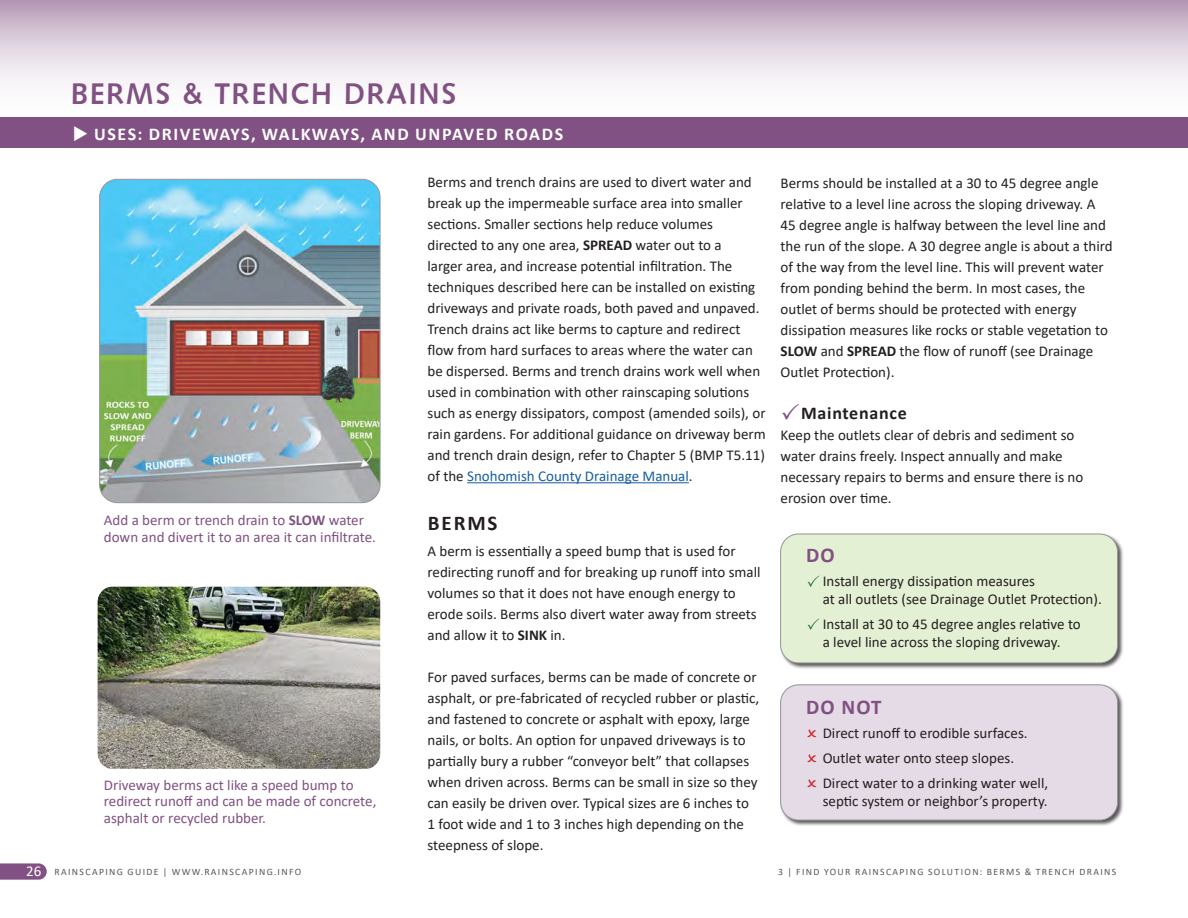
<style>
.page{position:relative;width:1188px;height:918px;background:#fff}
.page>*{position:absolute;margin:0;border:0;box-sizing:border-box;transform-origin:0 0}
.SC-Solution_Header_Purple{font:30px "Humanist 531 BT Bold A";letter-spacing:.05em;color:#805182}
.SC-Do_Don_t_Head{font:700 21px "Calibri";letter-spacing:.05em;color:#805182}
.SC-SHead_1_Black_Bold_Caps{font:700 21px "Calibri";letter-spacing:.09em;color:#231f20}
.SC-Uses{font:700 18px "Calibri";letter-spacing:.09em;color:#fff}
.SC-SHead_Maint_Black_Bold_UL{font:700 18px "Calibri";letter-spacing:.04em;color:#231f20}
.SC-Body__10pt__14pt_lead{font:15px/21px "Calibri";color:#231f20}
.SC-Do_Don_t_Bullet{font:15px/18px "Calibri";color:#231f20}
.SC-caption_Purple_10_pt{font:15px/16.5px "Calibri";color:#805182}
.SC-Body__10pt__14pt_lead-2{font:15px "Calibri";color:#175d9e}
.t1{font:9.75px "Calibri";letter-spacing:.14em;color:#57585a}
.s1{font-weight:700}
.s2{font-size:15px;color:#fff}
.s3{color:#231f20}
</style>
<div class="page">
<div style="left:0;top:0;width:1188px;height:120px;background:linear-gradient(to bottom,#bea6bf,#fff)"></div>
<hr style="left:1187px;top:0;width:1px;height:120px;background:#805182">
<svg style="left:0;top:863px;width:47px;height:17px"></svg>
<img style="left:98px;top:587px;width:282px;height:182px">
<img style="left:100px;top:179px;width:280px;height:324px">
<div style="left:99px;top:179px;width:281px;height:324px;border:1px solid #939598;border-radius:18px"></div>
<div style="left:0;top:118px;width:1188px;height:30px;background:#805182"></div>
<hr style="left:467px;top:482px;width:222px;height:1px;background:#175d9e">
<div style="left:780px;top:533px;width:344px;height:136px;background:#231f20;opacity:.75"></div>
<div style="left:781px;top:534px;width:337px;height:129px;background:#e4f0d3;border-radius:18px"></div>
<div style="left:780px;top:534px;width:338px;height:129px;border:1px solid #939598;border-radius:18px"></div>
<div style="left:780px;top:684px;width:344px;height:142px;background:#231f20;opacity:.75"></div>
<div style="left:781px;top:685px;width:337px;height:135px;background:#e4dbe6;border-radius:18px"></div>
<div style="left:780px;top:685px;width:338px;height:135px;border:1px solid #939598;border-radius:18px"></div>
<p class="SC-Solution_Header_Purple" style="left:71px;top:75px;width:387px">BERMS &amp; TRENCH DRAINS</p>
<p class="SC-Uses" style="left:73px;top:121px;width:492px">◆ USES: DRIVEWAYS, WALKWAYS, AND UNPAVED ROADS</p>
<p class="SC-caption_Purple_10_pt" style="left:104px;top:512px;width:274px">Add a berm or trench drain to <span class="s1">SLOW</span> water down and divert it to an area it can infiltrate.</p>
<p class="SC-caption_Purple_10_pt" style="left:104px;top:776px;width:274px">Driveway berms act like a speed bump to redirect runoff and can be made of concrete, asphalt or recycled rubber.</p>
<p class="t1" style="left:26px;top:865px;width:277px"><span class="s2">26</span> RAINSCAPING GUIDE | WWW.RAINSCAPING.INFO</p>
<p class="SC-Body__10pt__14pt_lead" style="left:428px;top:171px;width:326px">Berms and trench drains are used to divert water and break up the impermeable surface area into smaller</p>
<p class="SC-Body__10pt__14pt_lead" style="left:428px;top:213px;width:287px">sections. Smaller sections help reduce volumes</p>
<p class="SC-Body__10pt__14pt_lead" style="left:428px;top:234px;width:296px">directed to any one area, <span class="s1">SPREAD</span> water out to a</p>
<p class="SC-Body__10pt__14pt_lead" style="left:428px;top:255px;width:340px">larger area, and increase potential infiltration. The techniques described here can be installed on existing driveways and private roads, both paved and unpaved.<br>Trench drains act like berms to capture and redirect flow from hard surfaces to areas where the water can be dispersed. Berms and trench drains work well when used in combination with other rainscaping solutions such as energy dissipators, compost (amended soils), or rain gardens. For additional guidance on driveway berm and trench drain design, refer to Chapter 5 (BMP T5.11)</p>
<p class="SC-Body__10pt__14pt_lead-2" style="left:428px;top:466px;width:267px"><span class="s3">of the</span> Snohomish County Drainage Manual<span class="s3">.</span></p>
<p class="SC-SHead_1_Black_Bold_Caps" style="left:428px;top:508px;width:71px">BERMS</p>
<p class="SC-Body__10pt__14pt_lead" style="left:428px;top:541px;width:335px">A berm is essentially a speed bump that is used for redirecting runoff and for breaking up runoff into small volumes so that it does not have enough energy to erode soils. Berms also divert water away from streets and allow it to <span class="s1">SINK</span> in.</p>
<p class="SC-Body__10pt__14pt_lead" style="left:428px;top:667px;width:333px">For paved surfaces, berms can be made of concrete or asphalt, or pre-fabricated of recycled rubber or plastic, and fastened to concrete or asphalt with epoxy, large nails, or bolts. An option for unpaved driveways is to partially bury a rubber “conveyor belt” that collapses when driven across. Berms can be small in size so they can easily be driven over. Typical sizes are 6 inches to 1 foot wide and 1 to 3 inches high depending on the steepness of slope.</p>
<p class="SC-Body__10pt__14pt_lead" style="left:781px;top:172px;width:334px">Berms should be installed at a 30 to 45 degree angle relative to a level line across the sloping driveway. A 45 degree angle is halfway between the level line and the run of the slope. A 30 degree angle is about a third of the way from the level line. This will prevent water from ponding behind the berm. In most cases, the</p>
<p class="SC-Body__10pt__14pt_lead" style="left:781px;top:298px;width:297px">outlet of berms should be protected with energy</p>
<p class="SC-Body__10pt__14pt_lead" style="left:781px;top:319px;width:329px">dissipation measures like rocks or stable vegetation to<br><span class="s1">SLOW</span> and <span class="s1">SPREAD</span> the flow of runoff (see Drainage<br>Outlet Protection).</p>
<p class="SC-SHead_Maint_Black_Bold_UL" style="left:801px;top:400px;width:107px">Maintenance</p>
<p class="SC-Body__10pt__14pt_lead" style="left:781px;top:424px;width:295px">Keep the outlets clear of debris and sediment so</p>
<p class="SC-Body__10pt__14pt_lead" style="left:781px;top:445px;width:284px">water drains freely. Inspect annually and make</p>
<p class="SC-Body__10pt__14pt_lead" style="left:781px;top:466px;width:304px">necessary repairs to berms and ensure there is no</p>
<p class="SC-Body__10pt__14pt_lead" style="left:781px;top:487px;width:113px">erosion over time.</p>
<p class="SC-Do_Don_t_Head" style="left:806px;top:540px;width:30px">DO</p>
<p class="SC-Do_Don_t_Bullet" style="left:823px;top:572px;width:281px">Install energy dissipation measures<br>at all outlets (see Drainage Outlet Protection).</p>
<p class="SC-Do_Don_t_Bullet" style="left:823px;top:615px;width:260px">Install at 30 to 45 degree angles relative to a level line across the sloping driveway.</p>
<p class="SC-Do_Don_t_Head" style="left:806px;top:692px;width:77px">DO NOT</p>
<p class="SC-Do_Don_t_Bullet" style="left:823px;top:724px;width:206px">Direct runoff to erodible surfaces.</p>
<p class="SC-Do_Don_t_Bullet" style="left:823px;top:749px;width:193px">Outlet water onto steep slopes.</p>
<p class="SC-Do_Don_t_Bullet" style="left:823px;top:774px;width:227px">Direct water to a drinking water well, septic system or neighbor’s property.</p>
<p class="t1" style="left:778px;top:865px;width:340px">3 | FIND YOUR RAINSCAPING SOLUTION: BERMS &amp; TRENCH DRAINS</p>
</div>
